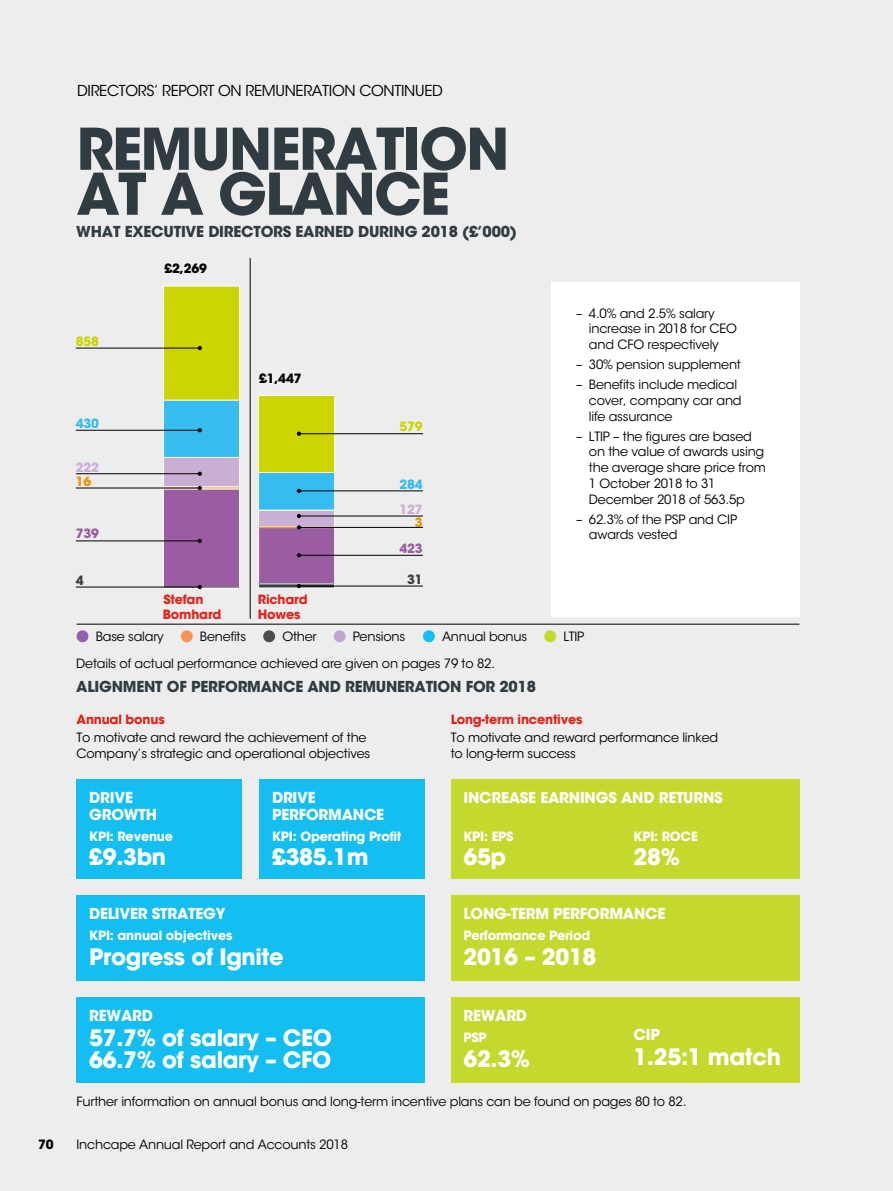
<style>
.page{position:relative;width:893px;height:1191px;background:#ededee}
.page>*{position:absolute;margin:0;border:0;box-sizing:border-box;transform-origin:0 0}
.t1{font:700 57px/45px "ITC Avant Garde Std";letter-spacing:-.03em;color:#303c42}
.t2{font:700 22.5px/22.5px "ITC Avant Garde Std";letter-spacing:-.015em;color:#fff}
.t3{font:700 15px/16.5px "ITC Avant Garde Std";letter-spacing:-.015em;color:#fff}
.t4{font:700 15px "ITC Avant Garde Std";letter-spacing:-.015em;color:#303c42}
.t5{font:15px "ITC Avant Garde Std";letter-spacing:-.02em;color:#000}
.t6{font:12.75px/15.8px "ITC Avant Garde Std";letter-spacing:-.015em;color:#000}
.t7{font:700 12.75px "ITC Avant Garde Std";letter-spacing:-.015em;color:#fff}
.t8{font:700 12.75px/15px "ITC Avant Garde Std";letter-spacing:-.015em;color:#e2231a}
.t9{font:700 12.75px "ITC Avant Garde Std";letter-spacing:-.015em;color:#000}
.t10{font:700 12.75px "ITC Avant Garde Std";letter-spacing:-.015em;color:#36bcee}
.t11{font:700 12.75px "ITC Avant Garde Std";letter-spacing:-.015em;color:#cdd500}
.t12{font:700 12.75px "ITC Avant Garde Std";letter-spacing:-.015em;color:#caafd4}
.t13{font:700 12.75px "ITC Avant Garde Std";letter-spacing:-.015em;color:#9b5da2}
.t14{font:700 12.75px "ITC Avant Garde Std";color:#f39000}
.t15{font:700 12.75px "ITC Avant Garde Std";color:#384044}
</style>
<div class="page">
<div style="left:551px;top:283px;width:248px;height:334px;background:#fff"></div>
<div style="left:77px;top:779px;width:165px;height:99px;background:#15bef0"></div>
<div style="left:451px;top:779px;width:348px;height:99px;background:#c4d82e"></div>
<div style="left:77px;top:895px;width:348px;height:85px;background:#15bef0"></div>
<div style="left:451px;top:895px;width:348px;height:85px;background:#c4d82e"></div>
<div style="left:77px;top:997px;width:348px;height:85px;background:#15bef0"></div>
<div style="left:451px;top:997px;width:348px;height:85px;background:#c4d82e"></div>
<div style="left:259px;top:779px;width:166px;height:99px;background:#15bef0"></div>
<hr style="left:77px;top:624px;width:722px;height:1px;background:#000">
<div style="left:77px;top:630px;width:11px;height:12px;background:#9361a9;border-radius:50%"></div>
<div style="left:181px;top:630px;width:12px;height:12px;background:#f79359;border-radius:50%"></div>
<div style="left:334px;top:630px;width:12px;height:12px;background:#c0a5cf;border-radius:50%"></div>
<div style="left:423px;top:630px;width:12px;height:12px;background:#15bef0;border-radius:50%"></div>
<div style="left:544px;top:630px;width:12px;height:12px;background:#c4d82e;border-radius:50%"></div>
<div style="left:163px;top:286px;width:77px;height:114px;background:#cdd500"></div>
<div style="left:163px;top:286px;width:77px;height:114px;border:1px solid #fff"></div>
<div style="left:259px;top:395px;width:76px;height:77px;background:#cdd500"></div>
<div style="left:258px;top:395px;width:77px;height:78px;border:1px solid #fff"></div>
<div style="left:163px;top:400px;width:77px;height:57px;background:#36bcee"></div>
<div style="left:163px;top:400px;width:77px;height:57px;border:1px solid #fff"></div>
<div style="left:259px;top:472px;width:76px;height:38px;background:#36bcee"></div>
<div style="left:258px;top:472px;width:77px;height:38px;border:1px solid #fff"></div>
<div style="left:163px;top:457px;width:77px;height:30px;background:#caafd4"></div>
<div style="left:163px;top:457px;width:77px;height:30px;border:1px solid #fff"></div>
<div style="left:259px;top:510px;width:76px;height:17px;background:#caafd4"></div>
<div style="left:258px;top:510px;width:77px;height:17px;border:1px solid #fff"></div>
<div style="left:163px;top:489px;width:77px;height:98px;background:#9b5da2"></div>
<div style="left:163px;top:489px;width:77px;height:98px;border:1px solid #fff"></div>
<div style="left:259px;top:527px;width:76px;height:57px;background:#9b5da2"></div>
<div style="left:258px;top:527px;width:77px;height:57px;border:1px solid #fff"></div>
<div style="left:163px;top:586px;width:77px;height:3px;border:2px solid #fff"></div>
<svg style="left:260px;top:585px;width:73px;height:1px"></svg>
<hr style="left:250px;top:258px;width:1px;height:361px;background:#000">
<hr style="left:259px;top:527px;width:75px;height:1px;background:#f39000">
<hr style="left:164px;top:587px;width:75px;height:1px;background:#384044">
<hr style="left:76px;top:587px;width:124px;height:1px;background:#000">
<svg style="left:198px;top:585px;width:4px;height:4px"></svg>
<hr style="left:76px;top:540px;width:124px;height:1px;background:#000">
<svg style="left:198px;top:539px;width:4px;height:4px"></svg>
<hr style="left:76px;top:488px;width:124px;height:1px;background:#000">
<svg style="left:198px;top:486px;width:4px;height:4px"></svg>
<hr style="left:76px;top:473px;width:124px;height:1px;background:#000">
<svg style="left:198px;top:471px;width:4px;height:5px"></svg>
<hr style="left:76px;top:430px;width:124px;height:1px;background:#000">
<svg style="left:198px;top:428px;width:4px;height:4px"></svg>
<hr style="left:299px;top:433px;width:124px;height:1px;background:#000">
<svg style="left:297px;top:431px;width:4px;height:5px"></svg>
<hr style="left:299px;top:490px;width:124px;height:1px;background:#000">
<svg style="left:297px;top:489px;width:4px;height:4px"></svg>
<hr style="left:299px;top:516px;width:124px;height:1px;background:#000">
<svg style="left:297px;top:514px;width:4px;height:4px"></svg>
<hr style="left:299px;top:527px;width:124px;height:1px;background:#000">
<svg style="left:297px;top:525px;width:4px;height:4px"></svg>
<hr style="left:299px;top:555px;width:124px;height:1px;background:#000">
<svg style="left:297px;top:553px;width:4px;height:4px"></svg>
<hr style="left:299px;top:586px;width:124px;height:1px;background:#000">
<svg style="left:297px;top:584px;width:4px;height:4px"></svg>
<hr style="left:76px;top:348px;width:124px;height:1px;background:#000">
<svg style="left:198px;top:346px;width:4px;height:4px"></svg>
<div style="left:263px;top:630px;width:12px;height:12px;background:#4d4d4f;border-radius:50%"></div>
<p class="t5" style="left:77px;top:82px;width:367px">DIRECTORS’ REPORT ON REMUNERATION CONTINUED</p>
<h1 class="t1" style="left:77px;top:126px;width:434px">REMUNERATION<br>AT A GLANCE</h1>
<p class="t4" style="left:76px;top:222px;width:442px">WHAT EXECUTIVE DIRECTORS EARNED DURING 2018 (£’000)</p>
<p class="t11" style="left:76px;top:333px;width:25px">858</p>
<p class="t10" style="left:76px;top:415px;width:25px">430</p>
<p class="t12" style="left:76px;top:458px;width:25px">222</p>
<p class="t14" style="left:76px;top:473px;width:17px">16</p>
<p class="t13" style="left:76px;top:525px;width:25px">739</p>
<p class="t15" style="left:76px;top:571px;width:9px">4</p>
<p class="t9" style="left:164px;top:260px;width:44px">£2,269</p>
<p class="t9" style="left:259px;top:369px;width:44px">£1,447</p>
<p class="t8" style="left:163px;top:591px;width:60px">Stefan<br>Bomhard</p>
<p class="t8" style="left:258px;top:591px;width:51px">Richard<br>Howes</p>
<p class="t11" style="left:400px;top:418px;width:25px">579</p>
<p class="t10" style="left:400px;top:476px;width:25px">284</p>
<p class="t12" style="left:400px;top:501px;width:25px">127</p>
<p class="t14" style="left:415px;top:514px;width:9px">3</p>
<p class="t13" style="left:400px;top:540px;width:25px">423</p>
<p class="t15" style="left:407px;top:571px;width:17px">31</p>
<p class="t6" style="left:589px;top:305px;width:150px;text-indent:-13px">– 4.0% and 2.5% salary increase in 2018 for CEO and CFO respectively</p>
<p class="t6" style="left:576px;top:357px;width:166px">– 30% pension supplement</p>
<p class="t6" style="left:589px;top:377px;width:154px;text-indent:-13px">– Benefits include medical cover, company car and life assurance</p>
<p class="t6" style="left:589px;top:428px;width:178px;text-indent:-13px">– LTIP – the figures are based on the value of awards using the average share price from<br>1 October 2018 to 31<br>December 2018 of 563.5p</p>
<p class="t6" style="left:589px;top:511px;width:150px;text-indent:-13px">– 62.3% of the PSP and CIP awards vested</p>
<p class="t6" style="left:96px;top:628px;width:70px">Base salary</p>
<p class="t6" style="left:200px;top:628px;width:48px">Benefits</p>
<p class="t6" style="left:282px;top:628px;width:36px">Other</p>
<p class="t6" style="left:353px;top:628px;width:54px">Pensions</p>
<p class="t6" style="left:442px;top:628px;width:87px">Annual bonus</p>
<p class="t6" style="left:563px;top:628px;width:22px">LTIP</p>
<p class="t6" style="left:76px;top:655px;width:420px">Details of actual performance achieved are given on pages 79 to 82.</p>
<p class="t4" style="left:76px;top:676px;width:461px">ALIGNMENT OF PERFORMANCE AND REMUNERATION FOR 2018</p>
<p class="t8" style="left:77px;top:712px;width:90px">Annual bonus</p>
<p class="t6" style="left:77px;top:729px;width:295px">To motivate and reward the achievement of the<br>Company’s strategic and operational objectives</p>
<p class="t3" style="left:89px;top:789px;width:69px">DRIVE<br>GROWTH</p>
<p class="t7" style="left:89px;top:827px;width:85px">KPI: Revenue</p>
<h2 class="t2" style="left:89px;top:845px;width:78px">£9.3bn</h2>
<p class="t3" style="left:272px;top:789px;width:114px">DRIVE<br>PERFORMANCE</p>
<p class="t7" style="left:272px;top:827px;width:131px">KPI: Operating Profit</p>
<h2 class="t2" style="left:272px;top:845px;width:98px">£385.1m</h2>
<p class="t3" style="left:89px;top:905px;width:138px">DELIVER STRATEGY</p>
<p class="t7" style="left:89px;top:927px;width:145px">KPI: annual objectives</p>
<h2 class="t2" style="left:89px;top:945px;width:196px">Progress of Ignite</h2>
<p class="t3" style="left:89px;top:1007px;width:65px">REWARD</p>
<h2 class="t2" style="left:89px;top:1026px;width:244px">57.7% of salary – CEO<br>66.7% of salary – CFO</h2>
<p class="t8" style="left:451px;top:712px;width:133px">Long-term incentives</p>
<p class="t6" style="left:451px;top:729px;width:269px">To motivate and reward performance linked to long-term success</p>
<p class="t3" style="left:463px;top:789px;width:261px">INCREASE EARNINGS AND RETURNS</p>
<p class="t7" style="left:463px;top:827px;width:51px">KPI: EPS</p>
<h2 class="t2" style="left:463px;top:845px;width:44px">65p</h2>
<p class="t7" style="left:634px;top:827px;width:66px">KPI: ROCE</p>
<h2 class="t2" style="left:634px;top:845px;width:48px">28%</h2>
<p class="t3" style="left:463px;top:905px;width:203px">LONG-TERM PERFORMANCE</p>
<p class="t7" style="left:463px;top:927px;width:128px">Performance Period</p>
<h2 class="t2" style="left:463px;top:945px;width:135px">2016 – 2018</h2>
<p class="t3" style="left:463px;top:1007px;width:65px">REWARD</p>
<p class="t7" style="left:463px;top:1029px;width:25px">PSP</p>
<h2 class="t2" style="left:463px;top:1047px;width:68px">62.3%</h2>
<p class="t3" style="left:634px;top:1026px;width:28px">CIP</p>
<h2 class="t2" style="left:634px;top:1045px;width:149px">1.25:1 match</h2>
<p class="t6" style="left:77px;top:1093px;width:611px">Further information on annual bonus and long-term incentive plans can be found on pages 80 to 82.</p>
<p class="t9" style="left:38px;top:1136px;width:17px">70</p>
<p class="t6" style="left:77px;top:1136px;width:273px">Inchcape Annual Report and Accounts 2018</p>
</div>
